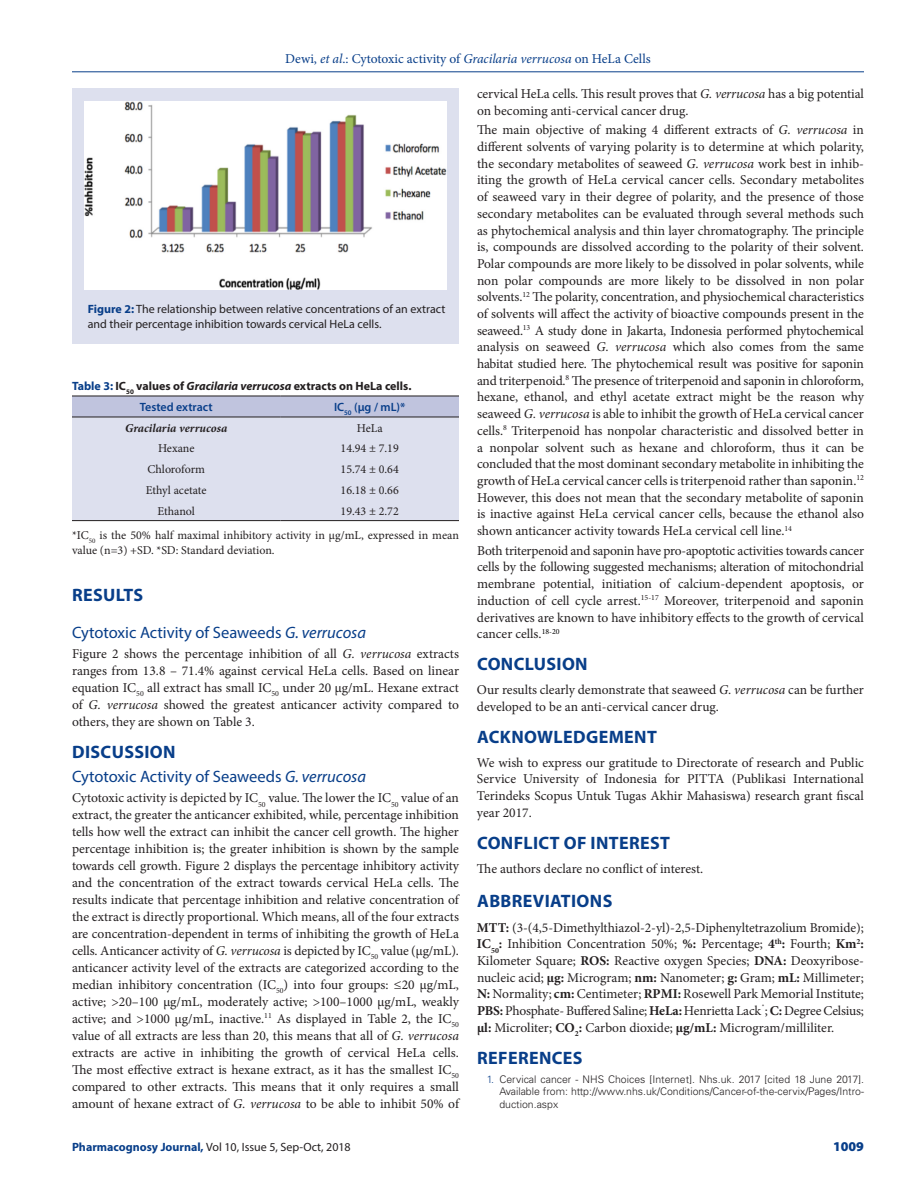
<style>
.page{position:relative;width:918px;height:1188px;background:#fff}
.page>*{position:absolute;margin:0;border:0;box-sizing:border-box;transform-origin:0 0}
._1_HD{font:700 18px "Myriad Pro";letter-spacing:.02em;color:#083e89}
._2_HD{font:16.5px "Myriad Pro";color:#083e89}
.TXT{font:13.5px/16.6px "Minion Pro";color:#231f20;text-align:justify}
.t1{font:13.5px "Minion Pro";color:#083e89}
.RRH{font:900 13.5px "Myriad Pro";color:#083e89}
.FIG_CAP{font:12px/15px "Myriad Pro";color:#231f20}
.TFN{font:12px/15px "Minion Pro";color:#231f20}
.TB{font:12px "Minion Pro";color:#231f20}
.TT{font:700 12px "Myriad Pro";color:#231f20}
.RRH-2{font:12px "Myriad Pro";color:#231f20}
.TCH{font:600 12px "Myriad Pro";color:#083e89}
.TB-2{font:italic 700 12px "Minion Pro";letter-spacing:.005em;color:#231f20}
.t2{font:300 10.5px/12.1px "Univers LT Std";color:#231f20;text-align:justify}
.s1{font-style:italic}
.s2{font-weight:700;color:#083e89}
.s3{color:#083e89}
.s4{font-weight:700}
.s5{font-family:"Tahoma"}
</style>
<div class="page">
<hr style="left:72px;top:72px;width:792px;height:1px;background:#083e89">
<svg style="left:72px;top:397px;width:387px;height:123px;background:#d7daea"></svg>
<hr style="left:72px;top:396px;width:208px;height:1px;background:#231f20">
<hr style="left:280px;top:396px;width:179px;height:1px;background:#231f20">
<hr style="left:72px;top:417px;width:208px;height:1px;background:#231f20">
<hr style="left:280px;top:417px;width:179px;height:1px;background:#231f20">
<hr style="left:72px;top:520px;width:208px;height:1px;background:#231f20">
<hr style="left:280px;top:520px;width:179px;height:1px;background:#231f20">
<div style="left:72px;top:88px;width:387px;height:256px;background:#dde0ee"></div>
<img style="left:85px;top:101px;width:361px;height:188px">
<p class="t1" style="left:285px;top:50px;width:367px">Dewi, <span class="s1">et al</span>.: Cytotoxic activity of <span class="s1">Gracilaria verrucosa</span> on HeLa Cells</p>
<p class="FIG_CAP" style="left:88px;top:301px;width:359px"><span class="s2">Figure 2:</span> The relationship between relative concentrations of an extract and their percentage inhibition towards cervical HeLa cells.</p>
<p class="TT" style="left:72px;top:378px;width:341px"><span class="s3">Table 3:</span> IC<sub>50</sub> values of <span class="s1">Gracilaria verrucosa</span> extracts on HeLa cells.</p>
<p class="TCH" style="left:140px;top:399px;width:74px">Tested extract</p>
<p class="TCH" style="left:334px;top:399px;width:73px">IC<sub>50</sub> (µg / mL)*</p>
<p class="TB-2" style="left:125px;top:419px;width:104px">Gracilaria verrucosa</p>
<p class="TB" style="left:357px;top:420px;width:27px">HeLa</p>
<p class="TB" style="left:158px;top:441px;width:38px">Hexane</p>
<p class="TB" style="left:341px;top:441px;width:60px">14.94 ± 7.19</p>
<p class="TB" style="left:147px;top:461px;width:59px">Chloroform</p>
<p class="TB" style="left:341px;top:461px;width:60px">15.74 ± 0.64</p>
<p class="TB" style="left:146px;top:482px;width:62px">Ethyl acetate</p>
<p class="TB" style="left:341px;top:482px;width:60px">16.18 ± 0.66</p>
<p class="TB" style="left:158px;top:503px;width:39px">Ethanol</p>
<p class="TB" style="left:341px;top:503px;width:60px">19.43 ± 2.72</p>
<p class="TFN" style="left:72px;top:528px;width:389px">*IC<sub>50</sub> is the 50% half maximal inhibitory activity in µg/mL, expressed in mean value (n=3) +SD. *SD: Standard deviation.</p>
<p class="_1_HD" style="left:72px;top:584px;width:73px">RESULTS</p>
<p class="_2_HD" style="left:72px;top:622px;width:296px">Cytotoxic Activity of Seaweeds <span class="s1">G. verrucosa</span></p>
<p class="TXT" style="left:72px;top:645px;width:389px">Figure 2 shows the percentage inhibition of all <span class="s1">G. verrucosa</span> extracts ranges from 13.8 – 71.4% against cervical HeLa cells. Based on linear equation IC<sub>50</sub> all extract has small IC<sub>50</sub> under 20 µg/mL. Hexane extract of <span class="s1">G. verrucosa</span> showed the greatest anticancer activity compared to others, they are shown on Table 3.</p>
<p class="_1_HD" style="left:72px;top:740px;width:105px">DISCUSSION</p>
<p class="_2_HD" style="left:72px;top:767px;width:296px">Cytotoxic Activity of Seaweeds <span class="s1">G. verrucosa</span></p>
<p class="TXT" style="left:72px;top:789px;width:389px">Cytotoxic activity is depicted by IC<sub>50</sub> value. The lower the IC<sub>50</sub> value of an extract, the greater the anticancer exhibited, while, percentage inhibition tells how well the extract can inhibit the cancer cell growth. The higher percentage inhibition is; the greater inhibition is shown by the sample towards cell growth. Figure 2 displays the percentage inhibitory activity and the concentration of the extract towards cervical HeLa cells. The results indicate that percentage inhibition and relative concentration of the extract is directly proportional. Which means, all of the four extracts are concentration-dependent in terms of inhibiting the growth of HeLa cells. Anticancer activity of <span class="s1">G. verrucosa</span> is depicted by IC<sub>50</sub> value (µg/mL). anticancer activity level of the extracts are categorized according to the median inhibitory concentration (IC<sub>50</sub>) into four groups: ≤20 μg/mL, active; &gt;20–100 μg/mL, moderately active; &gt;100–1000 μg/mL, weakly active; and &gt;1000 μg/mL, inactive.<sup>11</sup> As displayed in Table 2, the IC<sub>50 </sub>value of all extracts are less than 20, this means that all of <span class="s1">G. verrucosa </span>extracts are active in inhibiting the growth of cervical HeLa cells.<br>The most effective extract is hexane extract, as it has the smallest IC<sub>50 </sub>compared to other extracts. This means that it only requires a small amount of hexane extract of <span class="s1">G. verrucosa</span> to be able to inhibit 50% of</p>
<p class="TXT" style="left:477px;top:85px;width:389px">cervical HeLa cells. This result proves that <span class="s1">G. verrucosa</span> has a big potential on becoming anti-cervical cancer drug.</p>
<p class="TXT" style="left:477px;top:122px;width:389px">The main objective of making 4 different extracts of <span class="s1">G. verrucosa</span> in different solvents of varying polarity is to determine at which polarity, the secondary metabolites of seaweed <span class="s1">G. verrucosa</span> work best in inhib&shy;iting the growth of HeLa cervical cancer cells. Secondary metabolites of seaweed vary in their degree of polarity, and the presence of those secondary metabolites can be evaluated through several methods such as phytochemical analysis and thin layer chromatography. The principle is, compounds are dissolved according to the polarity of their solvent.<br>Polar compounds are more likely to be dissolved in polar solvents, while non polar compounds are more likely to be dissolved in non polar solvents.<sup>12</sup> The polarity, concentration, and physiochemical characteristics of solvents will affect the activity of bioactive compounds present in the seaweed.<sup>13</sup> A study done in Jakarta, Indonesia performed phytochemical analysis on seaweed <span class="s1">G. verrucosa</span> which also comes from the same habitat studied here. The phytochemical result was positive for saponin and triterpenoid.<sup>8</sup> The presence of triterpenoid and saponin in chloroform, hexane, ethanol, and ethyl acetate extract might be the reason why seaweed <span class="s1">G. verrucosa</span> is able to inhibit the growth of HeLa cervical cancer cells.<sup>8</sup> Triterpenoid has nonpolar characteristic and dissolved better in a nonpolar solvent such as hexane and chloroform, thus it can be concluded that the most dominant secondary metabolite in inhibiting the growth of HeLa cervical cancer cells is triterpenoid rather than saponin.<sup>12<br></sup>However, this does not mean that the secondary metabolite of saponin is inactive against HeLa cervical cancer cells, because the ethanol also shown anticancer activity towards HeLa cervical cell line.<sup>14</sup></p>
<p class="TXT" style="left:477px;top:542px;width:389px">Both triterpenoid and saponin have pro-apoptotic activities towards cancer cells by the following suggested mechanisms; alteration of mitochondrial membrane potential, initiation of calcium-dependent apoptosis, or induction of cell cycle arrest.<sup>15-17</sup> Moreover, triterpenoid and saponin derivatives are known to have inhibitory effects to the growth of cervical cancer cells.<sup>18-20</sup></p>
<p class="_1_HD" style="left:477px;top:652px;width:112px">CONCLUSION</p>
<p class="TXT" style="left:477px;top:682px;width:389px">Our results clearly demonstrate that seaweed <span class="s1">G. verrucosa</span> can be further developed to be an anti-cervical cancer drug.</p>
<p class="_1_HD" style="left:477px;top:725px;width:181px">ACKNOWLEDGEMENT</p>
<p class="TXT" style="left:477px;top:754px;width:389px">We wish to express our gratitude to Directorate of research and Public Service University of Indonesia for PITTA (Publikasi International Terindeks Scopus Untuk Tugas Akhir Mahasiswa) research grant fiscal year 2017.</p>
<p class="_1_HD" style="left:477px;top:831px;width:194px">CONFLICT OF INTEREST</p>
<p class="TXT" style="left:477px;top:860px;width:228px">The authors declare no conflict of interest.</p>
<p class="_1_HD" style="left:477px;top:890px;width:137px">ABBREVIATIONS</p>
<p class="TXT" style="left:477px;top:919px;width:389px"><span class="s4">MTT:</span> (3-(4,5-Dimethylthiazol-2-yl)-2,5-Diphenyltetrazolium Bromide); <span class="s4">IC</span><sub>50</sub><span class="s4">:</span> Inhibition Concentration 50%; <span class="s4">%:</span> Percentage; <span class="s4">4</span><sup>th</sup><span class="s4">:</span> Fourth; <span class="s4">Km</span><sup>2</sup><span class="s4">:<br></span>Kilometer Square; <span class="s4">ROS:</span> Reactive oxygen Species; <span class="s4">DNA:</span> Deoxyribose&shy;nucleic acid; <span class="s4">μg:</span> Microgram; <span class="s4">nm:</span> Nanometer; <span class="s4">g:</span> Gram; <span class="s4">mL:</span> Millimeter; <span class="s4">N:</span> Normality; <span class="s4">cm:</span> Centimeter; <span class="s4">RPMI:</span> Rosewell Park Memorial Institute; <span class="s4">PBS:</span> Phosphate- Buffered Saline; <span class="s4">HeLa:</span> Henrietta Lack ; <span class="s5">֯</span> <span class="s4">C:</span> Degree Celsius; <span class="s4">µl:</span> Microliter; <span class="s4">CO</span><sub>2</sub><span class="s4">:</span> Carbon dioxide; <span class="s4">µg/mL:</span> Microgram/milliliter.</p>
<p class="_1_HD" style="left:477px;top:1046px;width:107px">REFERENCES</p>
<p class="t2" style="left:499px;top:1073px;width:366px;text-indent:-13px"><span class="s3">1.</span> Cervical cancer - NHS Choices [Internet]. Nhs.uk. 2017 [cited 18 June 2017].<br>Available from: http://www.nhs.uk/Conditions/Cancer-of-the-cervix/Pages/Intro&shy;duction.aspx</p>
<p class="RRH-2" style="left:72px;top:1139px;width:280px"><span class="s2">Pharmacognosy Journal,</span> Vol 10, Issue 5, Sep-Oct, 2018</p>
<p class="RRH" style="left:833px;top:1137px;width:32px">1009</p>
</div>
